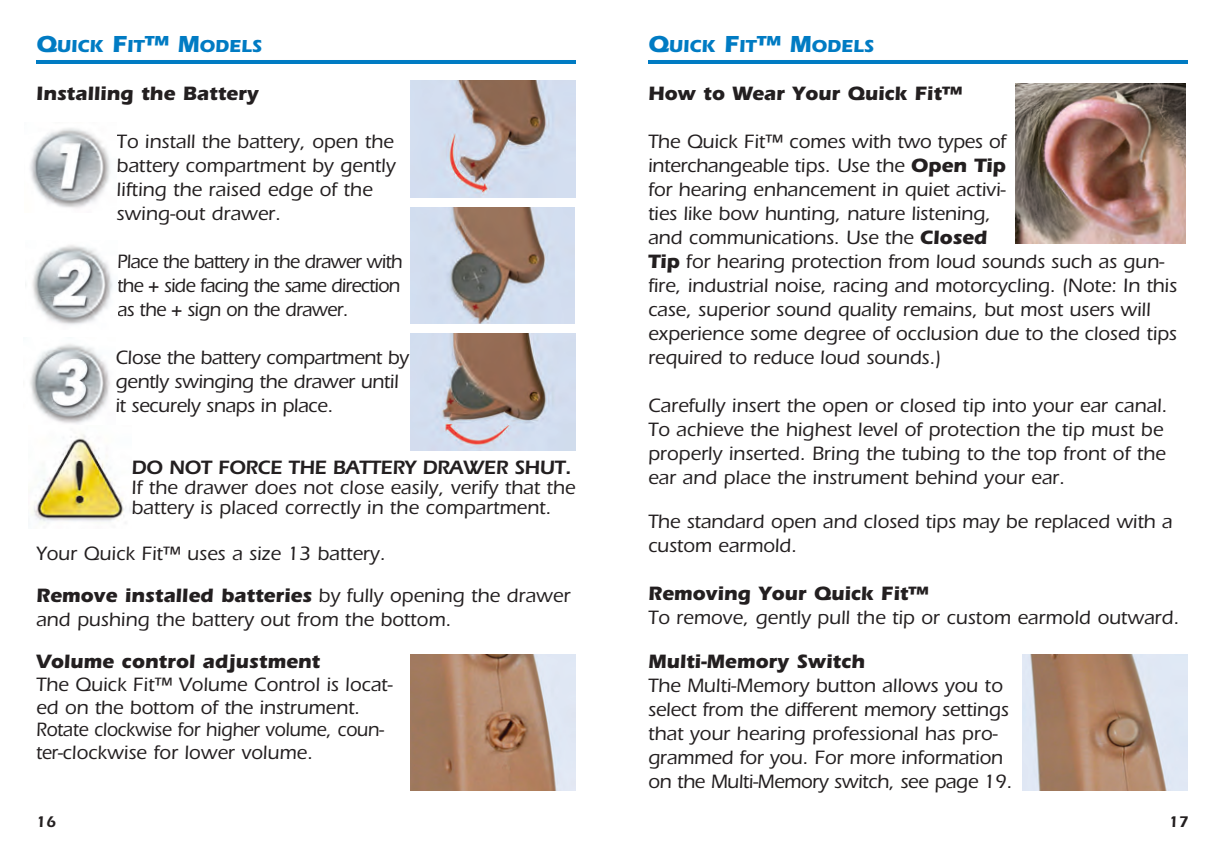
<style>
.page{position:relative;width:1224px;height:864px;background:#fff}
.page>*{position:absolute;margin:0;border:0;box-sizing:border-box;transform-origin:0 0}
.t1{font:500 20px/24px "ITC Eras Std";letter-spacing:-.005em;color:#231f20}
.t2{font:700 20px "ITC Eras Std";color:#231f20}
.t3{font:500 20px/24px "ITC Eras Std";letter-spacing:-.005em;color:#231f20;text-align:justify;scale:.96 1}
.t4{font:600 20px "ITC Eras Std";letter-spacing:-.02em;color:#231f20}
.t5{font:700 18px "ITC Eras Std";color:#007bc3}
.t6{font:600 16px "ITC Eras Std";color:#231f20}
.s1{font-size:24px}
.s2{font-weight:700}
</style>
<div class="page">
<hr style="left:648px;top:60px;width:540px;height:4px;background:#007bc3">
<hr style="left:36px;top:60px;width:540px;height:4px;background:#007bc3">
<img style="left:30px;top:128px;width:80px;height:81px">
<img style="left:25px;top:245px;width:88px;height:80px">
<img style="left:30px;top:344px;width:80px;height:80px">
<img style="left:411px;top:80px;width:164px;height:117px">
<img style="left:411px;top:207px;width:164px;height:117px">
<img style="left:411px;top:334px;width:164px;height:117px">
<img style="left:411px;top:654px;width:164px;height:137px">
<img style="left:1023px;top:654px;width:164px;height:137px">
<img style="left:33px;top:434px;width:98px;height:88px">
<img style="left:1015px;top:84px;width:171px;height:159px">
<p class="t5" style="left:36px;top:36px;width:228px"><span class="s1">Q</span>UICK <span class="s1">F</span>IT<span class="s1">™ M</span>ODELS</p>
<p class="t2" style="left:36px;top:82px;width:224px">Installing the Battery</p>
<p class="t1" style="left:117px;top:130px;width:280px">To install the battery, open the battery compartment by gently lifting the raised edge of the swing-out drawer.</p>
<p class="t3" style="left:117px;top:250px;width:298px">Place the battery in the drawer with the + side facing the same direction as the + sign on the drawer.</p>
<p class="t1" style="left:115px;top:346px;width:295px">Close the battery compartment by gently swinging the drawer until it securely snaps in place.</p>
<p class="t4" style="left:132px;top:456px;width:441px">DO NOT FORCE THE BATTERY DRAWER SHUT.</p>
<p class="t1" style="left:132px;top:478px;width:446px;line-height:20px">If the drawer does not close easily, verify that the battery is placed correctly in the compartment.</p>
<p class="t1" style="left:36px;top:533px;width:536px;line-height:42px">Your Quick Fit™ uses a size 13 battery.<br><span class="s2">Remove installed batteries</span> by fully opening the drawer</p>
<p class="t1" style="left:36px;top:608px;width:417px">and pushing the battery out from the bottom.</p>
<p class="t2" style="left:36px;top:650px;width:286px">Volume control adjustment</p>
<p class="t1" style="left:36px;top:673px;width:358px;line-height:22.8px">The Quick Fit™ Volume Control is locat&shy;ed on the bottom of the instrument.<br>Rotate clockwise for higher volume, coun&shy;ter-clockwise for lower volume.</p>
<p class="t6" style="left:36px;top:813px;width:22px">16</p>
<p class="t5" style="left:648px;top:36px;width:228px"><span class="s1">Q</span>UICK <span class="s1">F</span>IT<span class="s1">™ M</span>ODELS</p>
<p class="t2" style="left:648px;top:82px;width:315px">How to Wear Your Quick Fit™</p>
<p class="t1" style="left:648px;top:130px;width:531px">The Quick Fit™ comes with two types of<br>interchangeable tips. Use the <span class="s2">Open Tip<br></span>for hearing enhancement in quiet activi-<br>ties like bow hunting, nature listening,<br>and communications. Use the <span class="s2">Closed<br>Tip</span> for hearing protection from loud sounds such as gun&shy;fire, industrial noise, racing and motorcycling. (Note: In this case, superior sound quality remains, but most users will experience some degree of occlusion due to the closed tips required to reduce loud sounds.)</p>
<p class="t1" style="left:648px;top:394px;width:521px">Carefully insert the open or closed tip into your ear canal.<br>To achieve the highest level of protection the tip must be properly inserted. Bring the tubing to the top front of the ear and place the instrument behind your ear.</p>
<p class="t1" style="left:648px;top:510px;width:526px">The standard open and closed tips may be replaced with a custom earmold.</p>
<p class="t2" style="left:648px;top:582px;width:282px">Removing Your Quick Fit™</p>
<p class="t1" style="left:648px;top:606px;width:533px">To remove, gently pull the tip or custom earmold outward.</p>
<p class="t2" style="left:648px;top:650px;width:219px">Multi-Memory Switch</p>
<p class="t1" style="left:648px;top:674px;width:366px">The Multi-Memory button allows you to select from the different memory settings that your hearing professional has pro&shy;grammed for you. For more information on the Multi-Memory switch, see page 19.</p>
<p class="t6" style="left:1169px;top:813px;width:22px">17</p>
</div>
